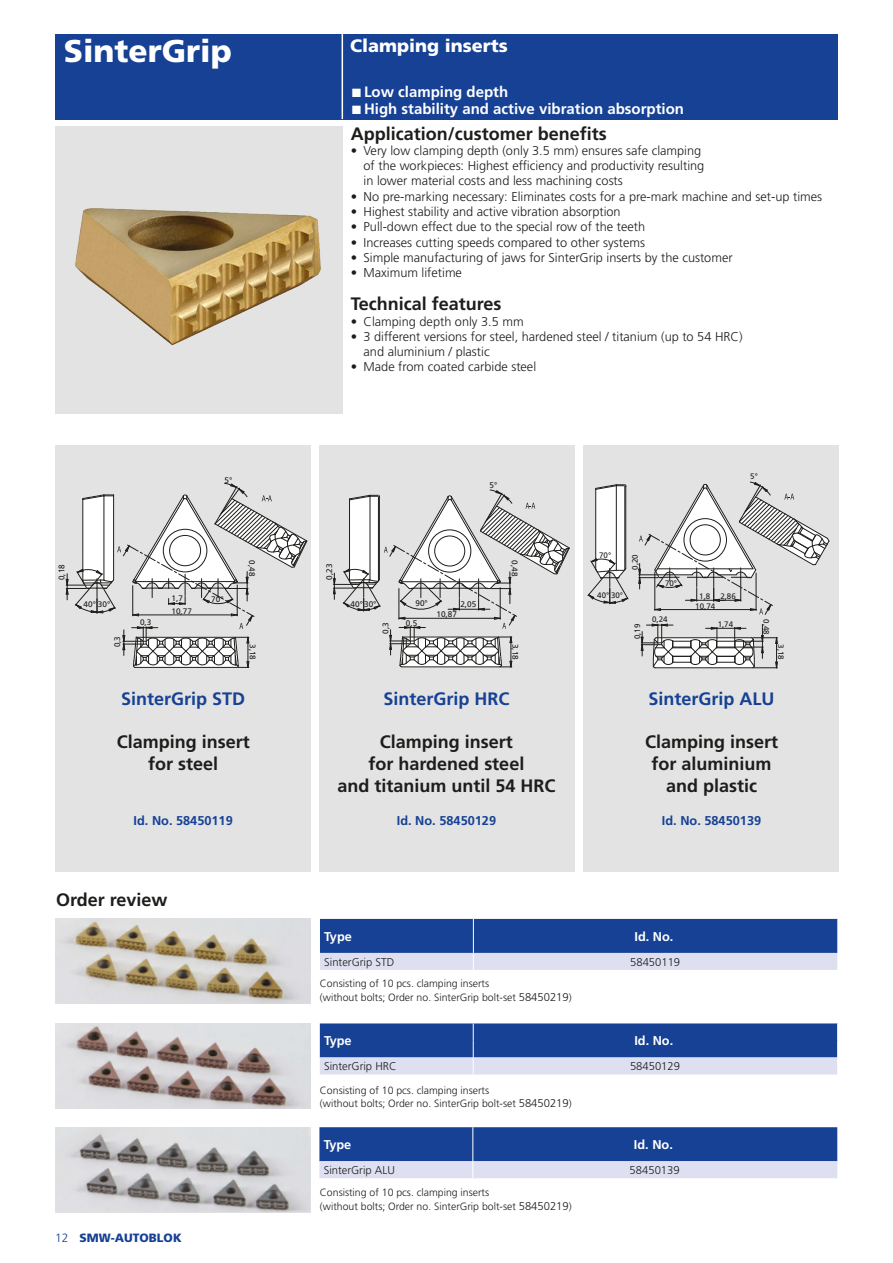
<style>
.page{position:relative;width:893px;height:1263px;background:#fff}
.page>*{position:absolute;margin:0;border:0;box-sizing:border-box;transform-origin:0 0}
.t1{font:900 31.5px "Frutiger LT Std";color:#fff}
.t2{font:700 18px/21.6px "Frutiger LT Std";color:#1d1d1b;text-align:center}
.t3{font:700 18px "Frutiger LT Std";color:#164194}
.t4{font:900 18px "Frutiger LT Std";color:#fff}
.t5{font:700 15px "Frutiger LT Std";color:#fff}
.t6{font:300 12.75px/15.3px "Frutiger LT Std";color:#1d1d1b}
.t7{font:700 12.75px "Frutiger LT Std";color:#164194}
.t8{font:700 12.75px "Frutiger LT Std";color:#fff}
.t9{font:900 12px "Frutiger LT Std";color:#164194}
.t10{font:300 11.25px "Frutiger LT Std";color:#1d1d1b}
.t11{font:300 10.5px/13.5px "Frutiger LT Std";color:#1d1d1b}
.t12{font:8.25px/13.2px "Frutiger";color:#1d1d1b}
.t13{font:8.1px/12.9px "Frutiger";color:#1d1d1b}
.t14{font:7.95px "Frutiger";color:#1d1d1b}
.s1{font-family:"Arial";font-size:18px}
.s2{font-weight:300}
.s3{font-size:11.25px}
</style>
<div class="page">
<div style="left:55px;top:34px;width:783px;height:85px;background:#164194"></div>
<hr style="left:342px;top:34px;width:1px;height:85px;background:#fff">
<svg style="left:319px;top:1127px;width:518px;height:51px;background:#5a76b3"></svg>
<svg style="left:320px;top:1023px;width:518px;height:51px;background:#5a76b3"></svg>
<svg style="left:320px;top:919px;width:518px;height:51px;background:#5976b3"></svg>
<div style="left:55px;top:587px;width:255px;height:285px;background:#e3e3e3"></div>
<div style="left:584px;top:587px;width:255px;height:285px;background:#e3e3e3"></div>
<div style="left:319px;top:587px;width:256px;height:285px;background:#e3e3e3"></div>
<img style="left:55px;top:126px;width:287px;height:287px">
<div style="left:55px;top:445px;width:255px;height:247px;background:#e3e3e3"></div>
<svg style="left:66px;top:483px;width:241px;height:185px"></svg>
<div style="left:584px;top:445px;width:255px;height:247px;background:#e3e3e3"></div>
<svg style="left:641px;top:624px;width:137px;height:44px"></svg>
<svg style="left:588px;top:484px;width:40px;height:120px"></svg>
<svg style="left:638px;top:482px;width:191px;height:133px"></svg>
<hr style="left:655px;top:572px;width:1px;height:38px;background:#1d1d1b">
<hr style="left:756px;top:573px;width:1px;height:37px;background:#1d1d1b">
<hr style="left:660px;top:609px;width:90px;height:1px;background:#1d1d1b">
<div style="left:319px;top:445px;width:256px;height:247px;background:#e3e3e3"></div>
<svg style="left:333px;top:490px;width:237px;height:178px"></svg>
<img style="left:55px;top:919px;width:255px;height:85px">
<img style="left:55px;top:1023px;width:255px;height:85px">
<img style="left:55px;top:1127px;width:255px;height:85px">
<h1 class="t1" style="left:64px;top:32px;width:170px">SinterGrip</h1>
<h2 class="t4" style="left:350px;top:35px;width:159px">Clamping inserts</h2>
<p class="t5" style="left:351px;top:83px;width:158px"><span class="s1">■</span> Low clamping depth</p>
<p class="t5" style="left:351px;top:100px;width:334px"><span class="s1">■</span> High stability and active vibration absorption</p>
<h2 class="t2" style="left:351px;top:123px;width:258px">Application/customer benefits</h2>
<p class="t6" style="left:364px;top:143px;width:342px;text-indent:-13px">• Very low clamping depth (only 3.5 mm) ensures safe clamping of the workpieces: Highest efficiency and productivity resulting in lower material costs and less machining costs</p>
<p class="t6" style="left:351px;top:189px;width:473px">• No pre-marking necessary: Eliminates costs for a pre-mark machine and set-up times</p>
<p class="t6" style="left:351px;top:204px;width:271px">• Highest stability and active vibration absorption</p>
<p class="t6" style="left:351px;top:219px;width:296px">• Pull-down effect due to the special row of the teeth</p>
<p class="t6" style="left:351px;top:235px;width:296px">• Increases cutting speeds compared to other systems</p>
<p class="t6" style="left:351px;top:250px;width:383px">• Simple manufacturing of jaws for SinterGrip inserts by the customer</p>
<p class="t6" style="left:351px;top:265px;width:113px">• Maximum lifetime</p>
<h2 class="t2" style="left:351px;top:293px;width:152px">Technical features</h2>
<p class="t6" style="left:351px;top:314px;width:174px">• Clamping depth only 3.5 mm</p>
<p class="t6" style="left:364px;top:329px;width:381px;text-indent:-13px">• 3 different versions for steel, hardened steel / titanium (up to 54 HRC) and aluminium / plastic</p>
<p class="t6" style="left:351px;top:360px;width:187px">• Made from coated carbide steel</p>
<p class="t12" style="left:510px;top:302px;width:17px;rotate:90deg">0,48</p>
<p class="t12" style="left:423px;top:334px;width:22px">1,7<br>10,77</p>
<p class="t12" style="left:463px;top:335px;width:14px">70°</p>
<p class="t12" style="left:392px;top:358px;width:13px">0,3</p>
<p class="t13" style="left:225px;top:474px;width:9px">5°</p>
<p class="t12" style="left:490px;top:479px;width:9px">5°</p>
<p class="t14" style="left:750px;top:472px;width:9px">5°</p>
<p class="t12" style="left:55px;top:580px;width:17px;rotate:-90deg">0,18</p>
<p class="t12" style="left:258px;top:560px;width:17px;rotate:90deg">0,48</p>
<p class="t12" style="left:323px;top:580px;width:17px;rotate:-90deg">0,23</p>
<p class="t12" style="left:521px;top:560px;width:17px;rotate:90deg">0,48</p>
<p class="t13" style="left:84px;top:598px;width:28px">40° 30°</p>
<p class="t13" style="left:140px;top:615px;width:13px">0,3</p>
<p class="t13" style="left:171px;top:592px;width:22px">1,7<br>10,77</p>
<p class="t13" style="left:211px;top:593px;width:14px">70°</p>
<p class="t12" style="left:351px;top:597px;width:27px">40° 30°</p>
<p class="t12" style="left:379px;top:634px;width:13px;rotate:-90deg">0,3</p>
<p class="t12" style="left:415px;top:597px;width:14px">90°</p>
<p class="t12" style="left:406px;top:616px;width:13px">0,5</p>
<p class="t12" style="left:460px;top:598px;width:17px">2,05</p>
<p class="t12" style="left:436px;top:608px;width:22px">10,87</p>
<p class="t12" style="left:111px;top:647px;width:13px;rotate:-90deg">0,3</p>
<p class="t12" style="left:259px;top:644px;width:17px;rotate:90deg">3,18</p>
<p class="t12" style="left:522px;top:644px;width:17px;rotate:90deg">3,18</p>
<p class="t14" style="left:599px;top:551px;width:14px">70°</p>
<p class="t14" style="left:597px;top:591px;width:27px">40° 30°</p>
<p class="t14" style="left:630px;top:570px;width:17px;rotate:-90deg">0,20</p>
<p class="t14" style="left:633px;top:639px;width:17px;rotate:-90deg">0,19</p>
<p class="t14" style="left:665px;top:578px;width:14px">70°</p>
<p class="t14" style="left:652px;top:615px;width:17px">0,24</p>
<p class="t14" style="left:699px;top:591px;width:13px">1,8</p>
<p class="t14" style="left:720px;top:591px;width:17px">2,86</p>
<p class="t14" style="left:695px;top:601px;width:21px">10,74</p>
<p class="t14" style="left:718px;top:619px;width:17px">1,74</p>
<p class="t14" style="left:771px;top:619px;width:17px;rotate:90deg">0,48</p>
<p class="t14" style="left:785px;top:644px;width:17px;rotate:90deg">3,18</p>
<h2 class="t3" style="left:121px;top:688px;width:126px">SinterGrip STD</h2>
<h2 class="t2" style="left:117px;top:731px;width:135px">Clamping insert for steel</h2>
<p class="t13" style="left:238px;top:733px;width:9px">5°</p>
<h2 class="t3" style="left:383px;top:688px;width:128px">SinterGrip HRC</h2>
<h2 class="t2" style="left:337px;top:731px;width:220px">Clamping insert<br>for hardened steel<br>and titanium until 54 HRC</h2>
<h2 class="t3" style="left:649px;top:688px;width:128px">SinterGrip ALU</h2>
<h2 class="t2" style="left:645px;top:731px;width:135px">Clamping insert for aluminium and plastic</h2>
<p class="t7" style="left:134px;top:813px;width:101px">Id. No. 58450119</p>
<p class="t7" style="left:397px;top:813px;width:101px">Id. No. 58450129</p>
<p class="t7" style="left:662px;top:813px;width:101px">Id. No. 58450139</p>
<h2 class="t2" style="left:56px;top:889px;width:113px">Order review</h2>
<p class="t9" style="left:55px;top:1231px;width:128px"><span class="s2">12</span> SMW-AUTOBLOK</p>
<p class="t8" style="left:324px;top:929px;width:29px">Type</p>
<p class="t8" style="left:634px;top:929px;width:40px">Id. No.</p>
<p class="t10" style="left:324px;top:955px;width:71px">SinterGrip STD</p>
<p class="t10" style="left:630px;top:955px;width:52px">58450119</p>
<p class="t11" style="left:320px;top:977px;width:253px">Consisting of 10 pcs. clamping inserts<br>(without bolts; Order no. SinterGrip bolt-set <span class="s3">58450219</span>)</p>
<p class="t8" style="left:324px;top:1033px;width:29px">Type</p>
<p class="t8" style="left:634px;top:1033px;width:40px">Id. No.</p>
<p class="t10" style="left:324px;top:1060px;width:74px">SinterGrip HRC</p>
<p class="t10" style="left:630px;top:1060px;width:52px">58450129</p>
<p class="t11" style="left:320px;top:1083px;width:253px">Consisting of 10 pcs. clamping inserts<br>(without bolts; Order no. SinterGrip bolt-set <span class="s3">58450219</span>)</p>
<p class="t8" style="left:324px;top:1137px;width:29px">Type</p>
<p class="t8" style="left:634px;top:1137px;width:40px">Id. No.</p>
<p class="t10" style="left:324px;top:1164px;width:73px">SinterGrip ALU</p>
<p class="t10" style="left:630px;top:1164px;width:52px">58450139</p>
<p class="t11" style="left:320px;top:1186px;width:253px">Consisting of 10 pcs. clamping inserts<br>(without bolts; Order no. SinterGrip bolt-set <span class="s3">58450219</span>)</p>
</div>
